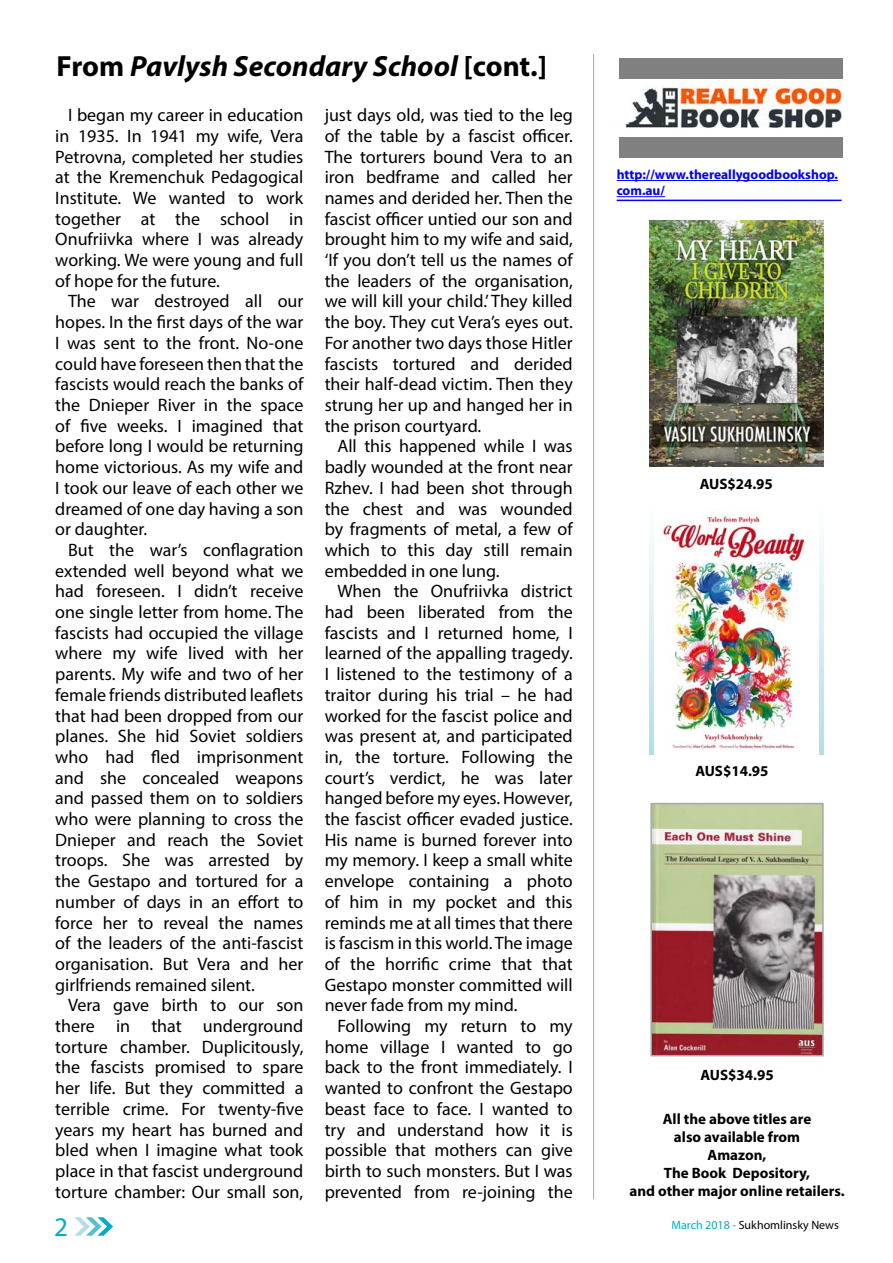
<style>
.page{position:relative;width:893px;height:1263px;background:#fff}
.page>*{position:absolute;margin:0;border:0;box-sizing:border-box;transform-origin:0 0}
._02_Article_Title{font:italic 700 29.25px "Myriad Pro";color:#000}
.t1{font:27px "Myriad Pro";color:#00abc8}
.t2{font:18px/20.7px "Myriad Pro";color:#000;text-align:justify}
.TOC_entry{font:700 15px "Myriad Pro";color:#000}
.t3{font:700 13.5px/16.2px "Myriad Pro";color:#00f}
.t4{font:12px "Myriad Pro";color:#000}
.s1{font-style:normal}
.s2{color:#00abc8}
</style>
<div class="page">
<svg style="left:74px;top:1217px;width:39px;height:19px"></svg>
<div style="left:650px;top:509px;width:173px;height:245px;background:linear-gradient(to bottom,#fefeff,#b6dde8)"></div>
<img style="left:654px;top:509px;width:165px;height:245px">
<hr style="left:593px;top:54px;width:1px;height:1145px;background:#a7a9ac">
<div style="left:620px;top:58px;width:223px;height:100px;background:#808080"></div>
<img style="left:620px;top:80px;width:223px;height:57px">
<img style="left:653px;top:806px;width:168px;height:247px">
<div style="left:650px;top:803px;width:174px;height:253px;border:2px solid #a7a9ac"></div>
<hr style="left:617px;top:180px;width:221px;height:1px;background:#00f">
<hr style="left:617px;top:200px;width:225px;height:1px;background:#00f">
<hr style="left:617px;top:196px;width:48px;height:1px;background:#00f">
<img style="left:650px;top:221px;width:173px;height:245px">
<p class="_02_Article_Title" style="left:57px;top:47px;width:492px"><span class="s1">From</span> Pavlysh Secondary School <span class="s1">[cont.]</span></p>
<p class="t2" style="left:55px;top:104px;width:250px;text-indent:13px">I began my career in education in 1935. In 1941 my wife, Vera Petrovna, completed her studies at the Kremenchuk Pedagogical Institute. We wanted to work together at the school in Onufriivka where I was already working. We were young and full of hope for the future.</p>
<p class="t2" style="left:55px;top:291px;width:250px;text-indent:13px">The war destroyed all our hopes. In the first days of the war I was sent to the front. No-one could have foreseen then that the fascists would reach the banks of the Dnieper River in the space of five weeks. I imagined that before long I would be returning home victorious. As my wife and I took our leave of each other we dreamed of one day having a son or daughter.</p>
<p class="t2" style="left:55px;top:539px;width:250px;text-indent:13px">But the war’s conflagration extended well beyond what we had foreseen. I didn’t receive one single letter from home. The fascists had occupied the village where my wife lived with her parents. My wife and two of her female friends distributed leaflets that had been dropped from our planes. She hid Soviet soldiers who had fled imprisonment and she concealed weapons and passed them on to soldiers who were planning to cross the Dnieper and reach the Soviet troops. She was arrested by the Gestapo and tortured for a number of days in an effort to force her to reveal the names of the leaders of the anti-fascist organisation. But Vera and her girlfriends remained silent.</p>
<p class="t2" style="left:55px;top:995px;width:250px;text-indent:13px">Vera gave birth to our son there in that underground torture chamber. Duplicitously, the fascists promised to spare her life. But they committed a terrible crime. For twenty-five years my heart has burned and bled when I imagine what took place in that fascist underground torture chamber: Our small son,</p>
<p class="t2" style="left:325px;top:104px;width:250px">just days old, was tied to the leg of the table by a fascist officer.<br>The torturers bound Vera to an iron bedframe and called her names and derided her. Then the fascist officer untied our son and brought him to my wife and said, ‘If you don’t tell us the names of the leaders of the organisation, we will kill your child.’ They killed the boy. They cut Vera’s eyes out.<br>For another two days those Hitler fascists tortured and derided their half-dead victim. Then they strung her up and hanged her in the prison courtyard.</p>
<p class="t2" style="left:325px;top:436px;width:250px;text-indent:13px">All this happened while I was badly wounded at the front near Rzhev. I had been shot through the chest and was wounded by fragments of metal, a few of which to this day still remain embedded in one lung.</p>
<p class="t2" style="left:325px;top:581px;width:250px;text-indent:13px">When the Onufriivka district had been liberated from the fascists and I returned home, I learned of the appalling tragedy.<br>I listened to the testimony of a traitor during his trial – he had worked for the fascist police and was present at, and participated in, the torture. Following the court’s verdict, he was later hanged before my eyes. However, the fascist officer evaded justice.<br>His name is burned forever into my memory. I keep a small white envelope containing a photo of him in my pocket and this reminds me at all times that there is fascism in this world. The image of the horrific crime that that Gestapo monster committed will never fade from my mind.</p>
<p class="t2" style="left:325px;top:1015px;width:250px;text-indent:13px">Following my return to my home village I wanted to go back to the front immediately. I wanted to confront the Gestapo beast face to face. I wanted to try and understand how it is possible that mothers can give birth to such monsters. But I was prevented from re-joining the</p>
<p class="t3" style="left:617px;top:166px;width:223px">http://www.thereallygoodbookshop. com.au/</p>
<p class="TOC_entry" style="left:700px;top:474px;width:75px">AUS$24.95</p>
<p class="TOC_entry" style="left:695px;top:761px;width:75px">AUS$14.95</p>
<p class="TOC_entry" style="left:700px;top:1065px;width:75px">AUS$34.95</p>
<p class="TOC_entry" style="left:663px;top:1109px;width:150px">All the above titles are</p>
<p class="TOC_entry" style="left:674px;top:1127px;width:128px">also available from</p>
<p class="TOC_entry" style="left:708px;top:1145px;width:60px">Amazon,</p>
<p class="TOC_entry" style="left:664px;top:1163px;width:148px">The Book Depository,</p>
<p class="TOC_entry" style="left:629px;top:1181px;width:217px">and other major online retailers.</p>
<h2 class="t1" style="left:54px;top:1210px;width:15px">2</h2>
<p class="t4" style="left:671px;top:1218px;width:169px"><span class="s2">March 2018 -</span> Sukhomlinsky News</p>
</div>
